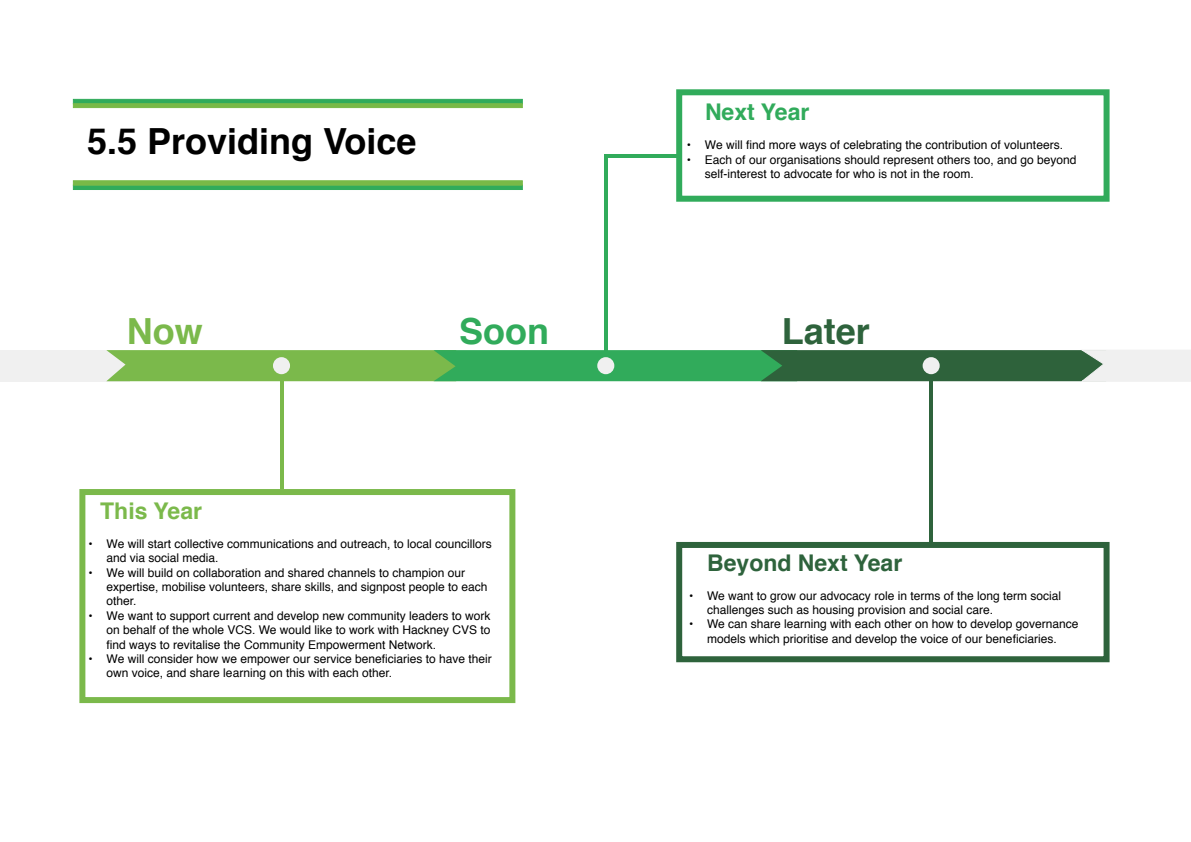
<style>
.page{position:relative;width:1191px;height:842px;background:#fff}
.page>*{position:absolute;margin:0;border:0;box-sizing:border-box;transform-origin:0 0}
.t1{font:700 36px "Helvetica";color:#000}
.t2{font:700 36px "Helvetica";color:#2e633c}
.t3{font:700 36px "Helvetica";color:#31ab5b}
.t4{font:700 36px "Helvetica";color:#7bb94b}
.t5{font:700 23px "Helvetica";color:#2e633c}
.t6{font:700 23px "Helvetica";color:#7bb94b}
.t7{font:700 23px "Helvetica";color:#31ab5b}
.t8{font:12px/14.4px "Helvetica";color:#000}
</style>
<div class="page">
<div style="left:79px;top:489px;width:436px;height:214px;background:#fff;border:6px solid #7bb94b"></div>
<div style="left:73px;top:99px;width:450px;height:5px;background:#30ab5b"></div>
<div style="left:73px;top:185px;width:450px;height:5px;background:#30ab5b"></div>
<div style="left:73px;top:103px;width:450px;height:5px;background:#78b947;border:1px solid #78b947"></div>
<svg style="left:73px;top:180px;width:450px;height:6px;background:#79ba4e"></svg>
<div style="left:0;top:350px;width:129px;height:31px;background:#f0f0f0"></div>
<div style="left:676px;top:89px;width:433px;height:113px;background:#fff;border:6px solid #31ab5b"></div>
<div style="left:676px;top:542px;width:433px;height:120px;background:#fff;border:6px solid #2e633c"></div>
<svg style="left:106px;top:350px;width:1085px;height:32px;background:#5ea360"></svg>
<div style="left:273px;top:357px;width:17px;height:17px;background:#f0f0f0;border-radius:50%"></div>
<svg style="left:279px;top:377px;width:4px;height:112px"></svg>
<div style="left:597px;top:357px;width:17px;height:17px;background:#f0f0f0;border-radius:50%"></div>
<hr style="left:604px;top:154px;width:4px;height:201px;background:#31ab5b">
<hr style="left:604px;top:154px;width:74px;height:4px;background:#31ab5b">
<div style="left:922px;top:357px;width:17px;height:17px;background:#f0f0f0;border-radius:50%"></div>
<hr style="left:929px;top:379px;width:4px;height:165px;background:#2e633c">
<h1 class="t1" style="left:87px;top:112px;width:331px">5.5 Providing Voice</h1>
<h2 class="t7" style="left:705px;top:94px;width:106px">Next Year</h2>
<p class="t8" style="left:687px;top:138px;width:377px">• We will find more ways of celebrating the contribution of volunteers.</p>
<p class="t8" style="left:705px;top:152px;width:373px;text-indent:-18px">• Each of our organisations should represent others too, and go beyond self-interest to advocate for who is not in the room.</p>
<h1 class="t4" style="left:127px;top:302px;width:77px">Now</h1>
<h1 class="t3" style="left:459px;top:302px;width:91px">Soon</h1>
<h1 class="t2" style="left:781px;top:302px;width:90px">Later</h1>
<h2 class="t6" style="left:100px;top:492px;width:103px">This Year</h2>
<p class="t8" style="left:107px;top:537px;width:387px;text-indent:-18px">• We will start collective communications and outreach, to local councillors and via social media.</p>
<p class="t8" style="left:107px;top:566px;width:382px;text-indent:-18px">• We will build on collaboration and shared channels to champion our expertise, mobilise volunteers, share skills, and signpost people to each other.</p>
<p class="t8" style="left:107px;top:609px;width:385px;text-align:justify;text-indent:-18px">• We want to support current and develop new community leaders to work on behalf of the whole VCS. We would like to work with Hackney CVS to find ways to revitalise the Community Empowerment Network.</p>
<p class="t8" style="left:107px;top:652px;width:387px;text-indent:-18px">• We will consider how we empower our service beneficiaries to have their own voice, and share learning on this with each other.</p>
<h2 class="t5" style="left:707px;top:544px;width:197px">Beyond Next Year</h2>
<p class="t8" style="left:707px;top:588px;width:355px;text-indent:-18px">• We want to grow our advocacy role in terms of the long term social challenges such as housing provision and social care.</p>
<p class="t8" style="left:689px;top:617px;width:391px;text-align:center">• We can share learning with each other on how to develop governance models which prioritise and develop the voice of our beneficiaries.</p>
</div>
